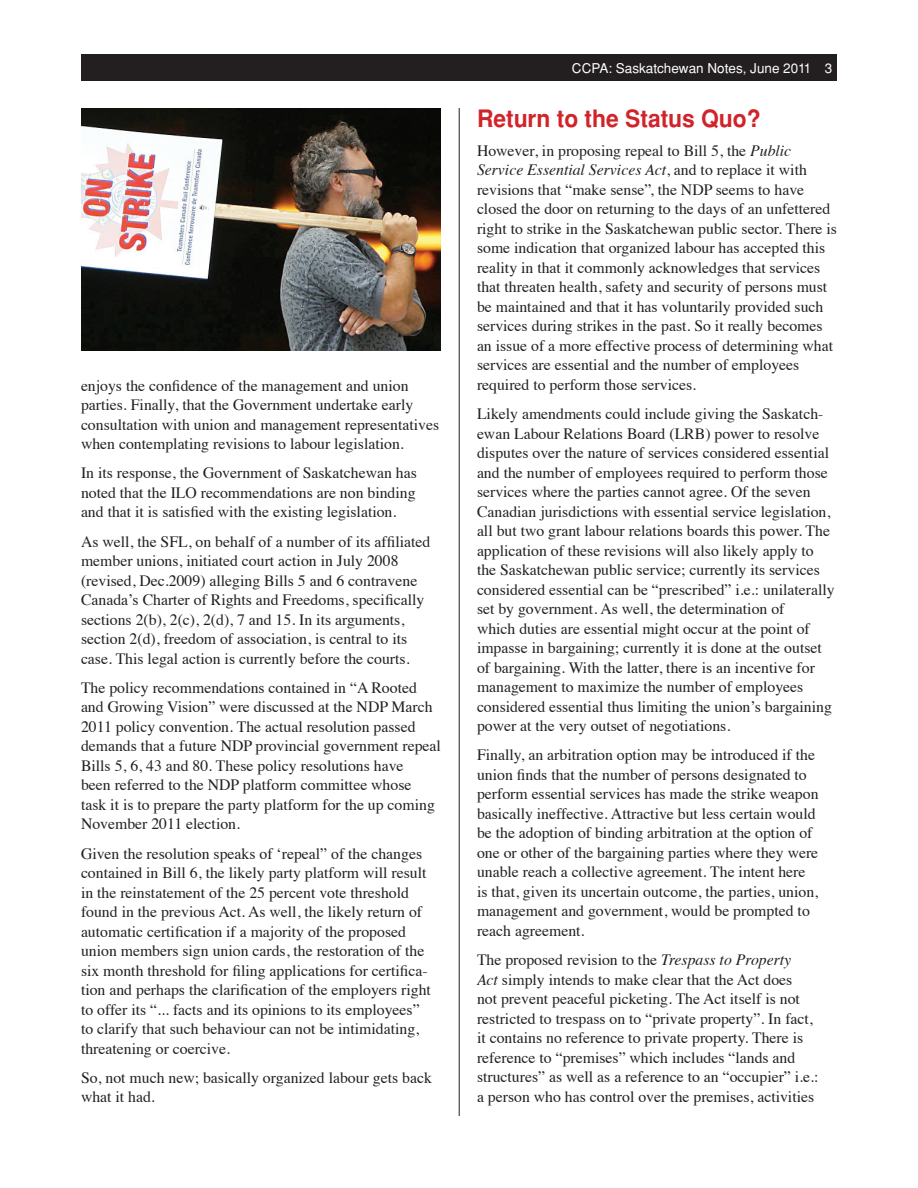
<style>
.page{position:relative;width:918px;height:1188px;background:#fff}
.page>*{position:absolute;margin:0;border:0;box-sizing:border-box;transform-origin:0 0}
.t1{font:700 24px "Helvetica";color:#d1232a;scale:.95 1}
.t2{font:15.75px/19.5px "Times";color:#231f20}
.t3{font:13.5px "Helvetica";color:#fff}
.s1{font-style:italic}
</style>
<div class="page">
<hr style="left:459px;top:108px;width:1px;height:1008px;background:#231f20">
<div style="left:81px;top:54px;width:756px;height:27px;background:#231f20"></div>
<img style="left:81px;top:108px;width:360px;height:243px">
<p class="t2" style="left:81px;top:374px;width:360px">enjoys the confidence of the management and union parties. Finally, that the Government undertake early consultation with union and management representatives when contemplating revisions to labour legislation.</p>
<p class="t2" style="left:81px;top:462px;width:337px;text-align:justify">In its response, the Government of Saskatchewan has noted that the ILO recommendations are non binding and that it is satisfied with the existing legislation.</p>
<p class="t2" style="left:81px;top:530px;width:351px">As well, the SFL, on behalf of a number of its affiliated member unions, initiated court action in July 2008 (revised, Dec.2009) alleging Bills 5 and 6 contravene Canada’s Charter of Rights and Freedoms, specifically sections 2(b), 2(c), 2(d), 7 and 15. In its arguments, section 2(d), freedom of association, is central to its case. This legal action is currently before the courts.</p>
<p class="t2" style="left:81px;top:676px;width:361px">The policy recommendations contained in “A Rooted and Growing Vision” were discussed at the NDP March 2011 policy convention. The actual resolution passed demands that a future NDP provincial government repeal Bills 5, 6, 43 and 80. These policy resolutions have<br>been referred to the NDP platform committee whose<br>task it is to prepare the party platform for the up coming November 2011 election.</p>
<p class="t2" style="left:81px;top:842px;width:351px">Given the resolution speaks of ‘repeal” of the changes contained in Bill 6, the likely party platform will result in the reinstatement of the 25 percent vote threshold found in the previous Act. As well, the likely return of automatic certification if a majority of the proposed union members sign union cards, the restoration of the six month threshold for filing applications for certifica&shy;tion and perhaps the clarification of the employers right to offer its “... facts and its opinions to its employees” to clarify that such behaviour can not be intimidating, threatening or coercive.</p>
<p class="t2" style="left:81px;top:1066px;width:352px">So, not much new; basically organized labour gets back what it had.</p>
<p class="t3" style="left:572px;top:60px;width:262px">CCPA: Saskatchewan Notes, June 2011 3</p>
<h1 class="t1" style="left:477px;top:104px;width:300px">Return to the Status Quo?</h1>
<p class="t2" style="left:477px;top:140px;width:362px">However, in proposing repeal to Bill 5, the <span class="s1">Public Service Essential Services Act</span>, and to replace it with revisions that “make sense”, the NDP seems to have closed the door on returning to the days of an unfettered right to strike in the Saskatchewan public sector. There is some indication that organized labour has accepted this reality in that it commonly acknowledges that services that threaten health, safety and security of persons must be maintained and that it has voluntarily provided such services during strikes in the past. So it really becomes an issue of a more effective process of determining what services are essential and the number of employees required to perform those services.</p>
<p class="t2" style="left:477px;top:403px;width:359px">Likely amendments could include giving the Saskatch&shy;ewan Labour Relations Board (LRB) power to resolve disputes over the nature of services considered essential and the number of employees required to perform those services where the parties cannot agree. Of the seven Canadian jurisdictions with essential service legislation, all but two grant labour relations boards this power. The application of these revisions will also likely apply to the Saskatchewan public service; currently its services considered essential can be “prescribed” i.e.: unilaterally set by government. As well, the determination of<br>which duties are essential might occur at the point of impasse in bargaining; currently it is done at the outset of bargaining. With the latter, there is an incentive for management to maximize the number of employees considered essential thus limiting the union’s bargaining power at the very outset of negotiations.</p>
<p class="t2" style="left:477px;top:744px;width:343px">Finally, an arbitration option may be introduced if the union finds that the number of persons designated to perform essential services has made the strike weapon basically ineffective. Attractive but less certain would be the adoption of binding arbitration at the option of one or other of the bargaining parties where they were unable reach a collective agreement. The intent here is that, given its uncertain outcome, the parties, union, management and government, would be prompted to reach agreement.</p>
<p class="t2" style="left:477px;top:949px;width:343px">The proposed revision to the <span class="s1">Trespass to Property<br>Act</span> simply intends to make clear that the Act does<br>not prevent peaceful picketing. The Act itself is not restricted to trespass on to “private property”. In fact, it contains no reference to private property. There is reference to “premises” which includes “lands and structures” as well as a reference to an “occupier” i.e.: a person who has control over the premises, activities</p>
</div>
